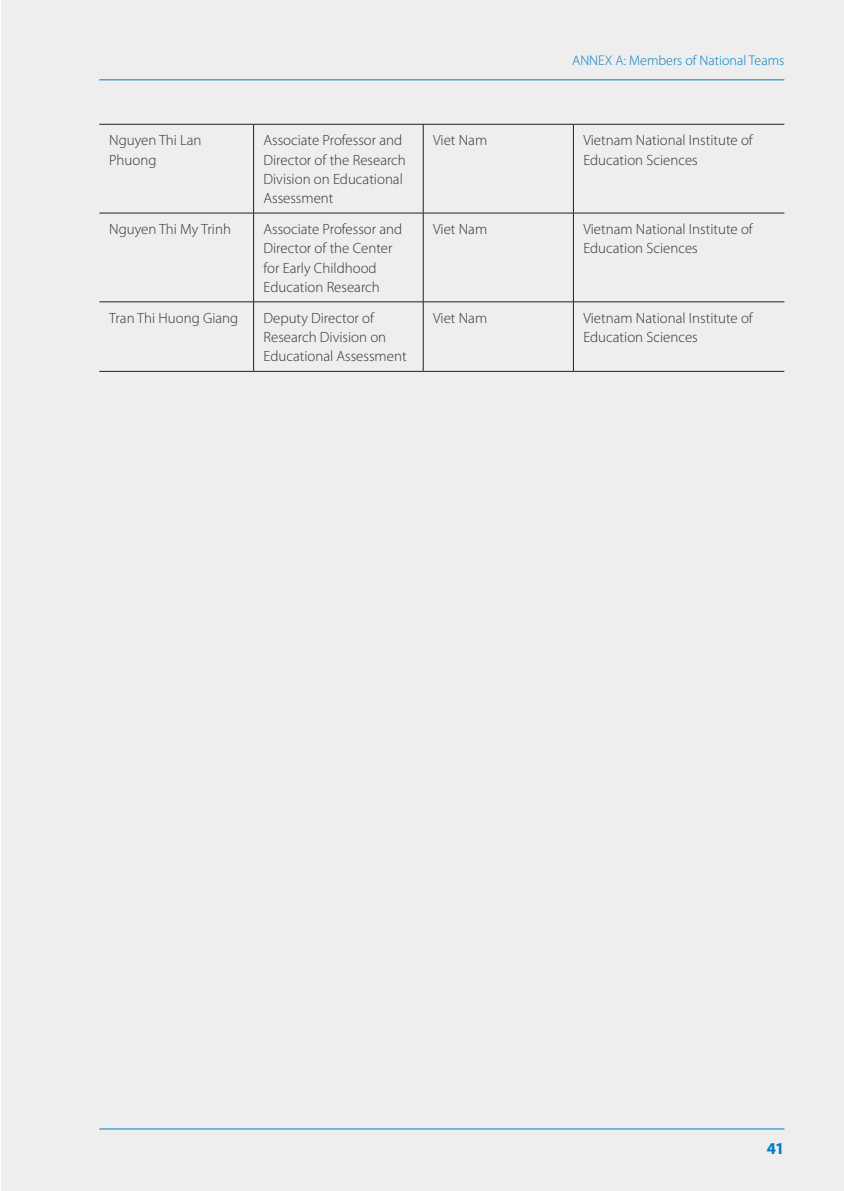
<style>
.page{position:relative;width:844px;height:1191px;background:#fff}
.page>*{position:absolute;margin:0;border:0;box-sizing:border-box;transform-origin:0 0}
.t1{font:700 16.62px "Myriad Pro";color:#007cc2}
.t2{font:300 14.88px/19.2px "Myriad Pro";color:#312f30}
.t3{font:300 14px "Myriad Pro";color:#007cc2}
</style>
<div class="page">
<div style="left:1px;top:0;width:842px;height:1191px;background:#eeeeef"></div>
<hr style="left:99px;top:1128px;width:685px;height:1px;background:#007cc2">
<hr style="left:99px;top:79px;width:685px;height:1px;background:#007cc2">
<hr style="left:253px;top:371px;width:170px;height:1px;background:#231f20">
<hr style="left:423px;top:371px;width:150px;height:1px;background:#231f20">
<hr style="left:253px;top:124px;width:1px;height:89px;background:#231f20">
<hr style="left:253px;top:213px;width:1px;height:89px;background:#231f20">
<hr style="left:253px;top:302px;width:1px;height:69px;background:#231f20">
<hr style="left:99px;top:371px;width:154px;height:1px;background:#231f20">
<hr style="left:573px;top:371px;width:211px;height:1px;background:#231f20">
<hr style="left:99px;top:124px;width:154px;height:1px;background:#231f20">
<hr style="left:253px;top:124px;width:170px;height:1px;background:#231f20">
<hr style="left:423px;top:124px;width:150px;height:1px;background:#231f20">
<hr style="left:423px;top:124px;width:1px;height:89px;background:#231f20">
<hr style="left:573px;top:124px;width:211px;height:1px;background:#231f20">
<hr style="left:573px;top:124px;width:1px;height:89px;background:#231f20">
<hr style="left:99px;top:213px;width:154px;height:1px;background:#231f20">
<hr style="left:253px;top:213px;width:170px;height:1px;background:#231f20">
<hr style="left:423px;top:213px;width:150px;height:1px;background:#231f20">
<hr style="left:423px;top:213px;width:1px;height:89px;background:#231f20">
<hr style="left:573px;top:213px;width:211px;height:1px;background:#231f20">
<hr style="left:573px;top:213px;width:1px;height:89px;background:#231f20">
<hr style="left:99px;top:301px;width:154px;height:1px;background:#231f20">
<hr style="left:253px;top:301px;width:170px;height:1px;background:#231f20">
<hr style="left:423px;top:301px;width:150px;height:1px;background:#231f20">
<hr style="left:423px;top:302px;width:1px;height:69px;background:#231f20">
<hr style="left:573px;top:301px;width:211px;height:1px;background:#231f20">
<hr style="left:573px;top:302px;width:1px;height:69px;background:#231f20">
<p class="t3" style="left:572px;top:51px;width:214px">ANNEX A: Members of National Teams</p>
<p class="t2" style="left:109px;top:131px;width:94px">Nguyen Thi Lan<br>Phuong</p>
<p class="t2" style="left:263px;top:131px;width:144px">Associate Professor and<br>Director of the Research<br>Division on Educational<br>Assessment</p>
<p class="t2" style="left:433px;top:131px;width:56px">Viet Nam</p>
<p class="t2" style="left:583px;top:131px;width:171px">Vietnam National Institute of<br>Education Sciences</p>
<p class="t2" style="left:109px;top:219px;width:123px">Nguyen Thi My Trinh</p>
<p class="t2" style="left:263px;top:219px;width:140px">Associate Professor and<br>Director of the Center for Early Childhood<br>Education Research</p>
<p class="t2" style="left:433px;top:219px;width:56px">Viet Nam</p>
<p class="t2" style="left:583px;top:219px;width:171px">Vietnam National Institute of<br>Education Sciences</p>
<p class="t2" style="left:109px;top:308px;width:130px">Tran Thi Huong Giang</p>
<p class="t2" style="left:263px;top:308px;width:144px">Deputy Director of<br>Research Division on<br>Educational Assessment</p>
<p class="t2" style="left:433px;top:308px;width:56px">Viet Nam</p>
<p class="t2" style="left:583px;top:308px;width:171px">Vietnam National Institute of<br>Education Sciences</p>
<p class="t1" style="left:766px;top:1137px;width:19px">41</p>
</div>
